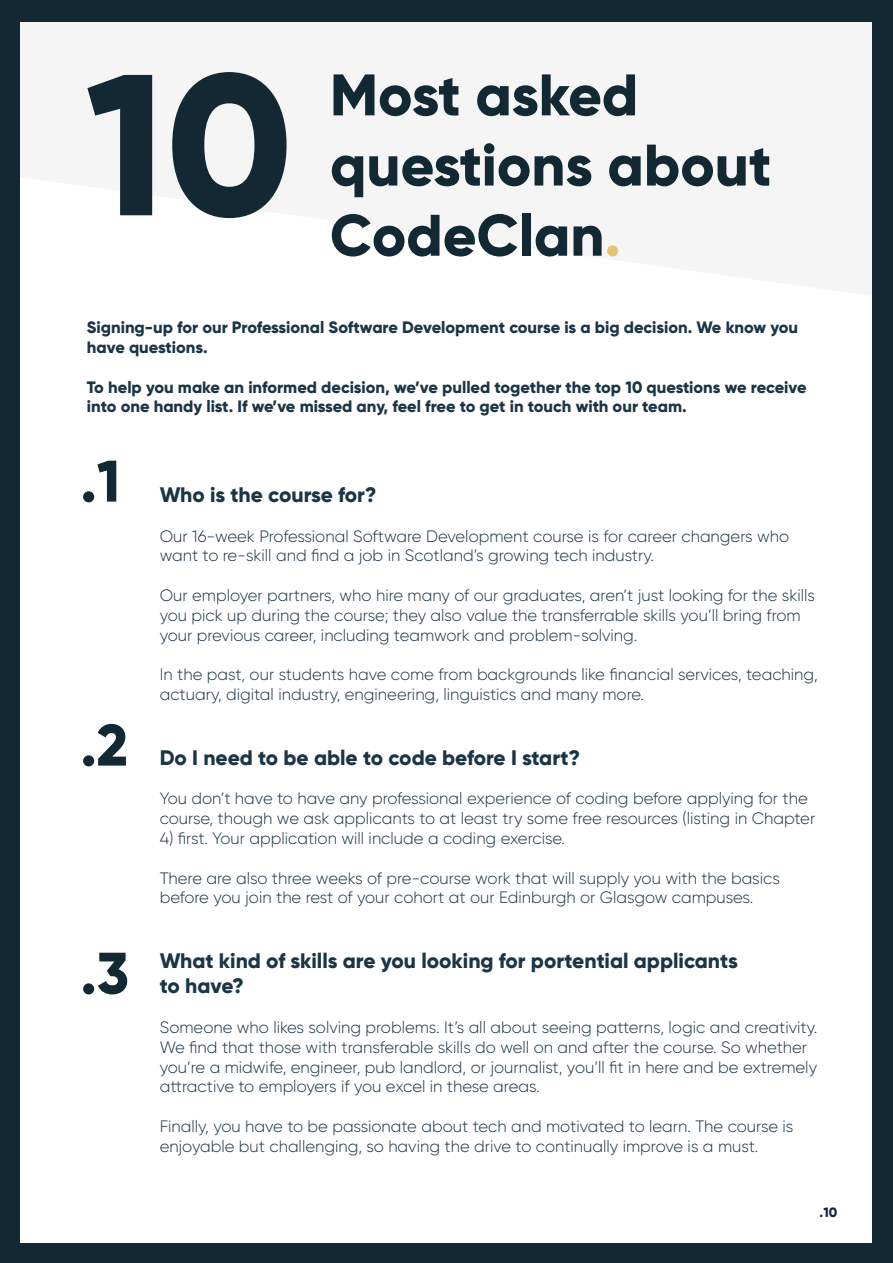
<style>
.page{position:relative;width:893px;height:1263px;background:#fff}
.page>*{position:absolute;margin:0;border:0;box-sizing:border-box;transform-origin:0 0}
.t1{font:800 200.55px "Gilroy";color:#122833}
.t2{font:800 58.5px/70.2px "Gilroy";color:#122833}
.t3{font:800 21px/25.2px "Gilroy";color:#1b3545}
.t4{font:300 16.5px/19.8px "Gilroy";color:#1b3545}
.t5{font:800 16.5px/19.8px "Gilroy";color:#1b3545}
.t6{font:800 13.5px "Gilroy";color:#122833}
.s1{color:#e6c372}
</style>
<div class="page">
<div style="left:0;top:0;width:893px;height:22px;background:#122833"></div>
<div style="left:0;top:1244px;width:893px;height:19px;background:#122833"></div>
<div style="left:872px;top:0;width:21px;height:1263px;background:#122833"></div>
<div style="left:0;top:0;width:19px;height:1263px;background:#122833"></div>
<h1 class="t1" style="left:85px;top:55px;width:209px">10</h1>
<h2 class="t2" style="left:330px;top:63px;width:443px">Most asked questions about<br>CodeClan<span class="s1">.</span></h2>
<p class="t5" style="left:87px;top:319px;width:713px">Signing-up for our Professional Software Development course is a big decision. We know you have questions.</p>
<p class="t5" style="left:87px;top:378px;width:721px">To help you make an informed decision, we’ve pulled together the top 10 questions we receive into one handy list. If we’ve missed any, feel free to get in touch with our team.</p>
<h2 class="t2" style="left:80px;top:450px;width:41px">.1</h2>
<h2 class="t2" style="left:80px;top:714px;width:49px">.2</h2>
<h2 class="t2" style="left:80px;top:942px;width:50px">.3</h2>
<p class="t3" style="left:160px;top:483px;width:218px">Who is the course for?</p>
<p class="t4" style="left:160px;top:527px;width:631px">Our 16-week Professional Software Development course is for career changers who want to re-skill and find a job in Scotland’s growing tech industry.</p>
<p class="t4" style="left:160px;top:586px;width:657px">Our employer partners, who hire many of our graduates, aren’t just looking for the skills you pick up during the course; they also value the transferrable skills you’ll bring from your previous career, including teamwork and problem-solving.</p>
<p class="t4" style="left:160px;top:665px;width:660px">In the past, our students have come from backgrounds like financial services, teaching, actuary, digital industry, engineering, linguistics and many more.</p>
<p class="t3" style="left:160px;top:746px;width:422px">Do I need to be able to code before I start?</p>
<p class="t4" style="left:160px;top:790px;width:657px">You don’t have to have any professional experience of coding before applying for the course, though we ask applicants to at least try some free resources (listing in Chapter</p>
<p class="t4" style="left:160px;top:829px;width:407px">4) first. Your application will include a coding exercise.</p>
<p class="t4" style="left:160px;top:869px;width:622px">There are also three weeks of pre-course work that will supply you with the basics before you join the rest of your cohort at our Edinburgh or Glasgow campuses.</p>
<p class="t3" style="left:160px;top:949px;width:580px">What kind of skills are you looking for portential applicants to have?</p>
<p class="t4" style="left:160px;top:1018px;width:659px">Someone who likes solving problems. It’s all about seeing patterns, logic and creativity.<br>We find that those with transferable skills do well on and after the course. So whether you’re a midwife, engineer, pub landlord, or journalist, you’ll fit in here and be extremely attractive to employers if you excel in these areas.</p>
<p class="t4" style="left:160px;top:1117px;width:635px">Finally, you have to be passionate about tech and motivated to learn. The course is enjoyable but challenging, so having the drive to continually improve is a must.</p>
<p class="t6" style="left:820px;top:1206px;width:19px">.10</p>
</div>
